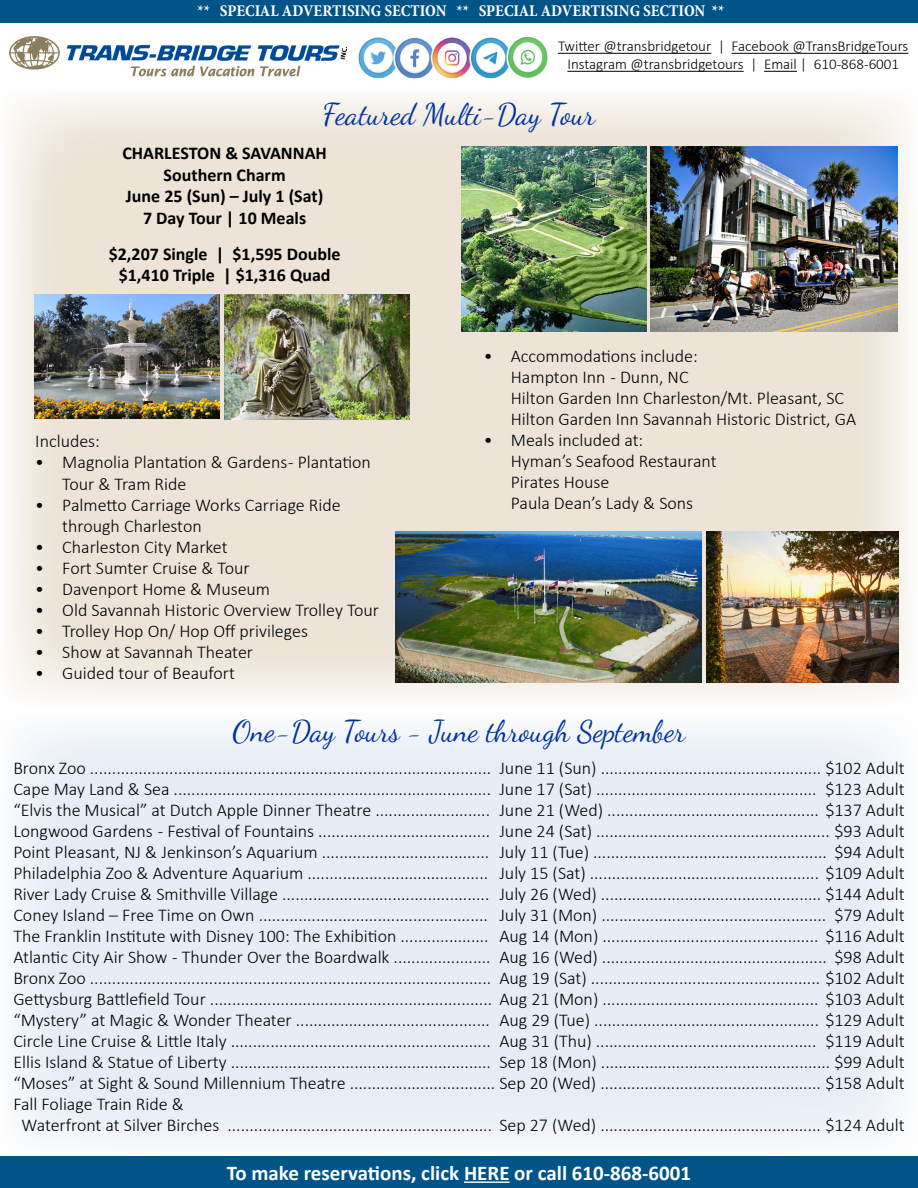
<style>
.page{position:relative;width:918px;height:1188px;background:#fff}
.page>*{position:absolute;margin:0;border:0;box-sizing:border-box;transform-origin:0 0}
.t1{font:30px "Dancing Script";color:#0032a0}
.t2{font:700 21px "Calibri";color:#fff}
.t3{font:300 18px/21px "Calibri";color:#000}
.t4{font:700 18px/21.6px "Calibri";color:#000;text-align:center}
.t5{font:700 condensed 16.5px "Minion Pro";color:#fff}
.t6{font:300 15px/18px "Calibri";color:#000;text-align:center}
</style>
<div class="page">
<div style="left:0;top:713px;width:918px;height:445px;background:#e7edf7"></div>
<svg style="left:9px;top:98px;width:899px;height:599px;background:#eee6da"></svg>
<div style="left:0;top:0;width:918px;height:22px;background:#005487"></div>
<img style="left:10px;top:36px;width:336px;height:41px">
<img style="left:358px;top:37px;width:190px;height:42px">
<hr style="left:558px;top:53px;width:153px;height:1px;background:#000">
<hr style="left:732px;top:53px;width:176px;height:1px;background:#000">
<hr style="left:567px;top:71px;width:177px;height:1px;background:#000">
<hr style="left:764px;top:71px;width:33px;height:1px;background:#000">
<div style="left:0;top:1157px;width:918px;height:31px;background:#005487"></div>
<hr style="left:464px;top:1182px;width:46px;height:1px;background:#fff">
<img style="left:35px;top:295px;width:185px;height:123px">
<img style="left:225px;top:295px;width:185px;height:124px">
<img style="left:461px;top:147px;width:186px;height:184px">
<img style="left:651px;top:147px;width:246px;height:184px">
<img style="left:395px;top:531px;width:307px;height:152px">
<img style="left:706px;top:531px;width:192px;height:152px">
<p class="t5" style="left:198px;top:0;width:528px">** SPECIAL ADVERTISING SECTION ** SPECIAL ADVERTISING SECTION **</p>
<p class="t6" style="left:558px;top:37px;width:352px">Twitter @transbridgetour | Facebook @TransBridgeTours<br>Instagram @transbridgetours | Email | 610-868-6001</p>
<h1 class="t1" style="left:323px;top:97px;width:274px">Featured Multi-Day Tour</h1>
<p class="t4" style="left:122px;top:142px;width:60px">CHARLESTON</p>
<p class="t4" style="left:225px;top:142px;width:57px">&amp; SAVANNA</p>
<p class="t4" style="left:316px;top:142px;width:13px">H</p>
<p class="t4" style="left:126px;top:164px;width:199px">Southern Charm<br>June 25 (Sun) – July 1 (Sat)<br>7 Day Tour | 10 Meals</p>
<p class="t4" style="left:109px;top:244px;width:233px;line-height:21px">$2,207 Single | $1,595 Double $1,410 Triple | $1,316 Quad</p>
<p class="t3" style="left:35px;top:431px;width:66px">Includes:</p>
<p class="t3" style="left:62px;top:452px;width:310px;text-indent:-27px">• Magnolia Plantation &amp; Gardens - Plantation<br>Tour &amp; Tram Ride</p>
<p class="t3" style="left:62px;top:494px;width:280px;text-indent:-27px">• Palmetto Carriage Works Carriage Ride through Charleston</p>
<p class="t3" style="left:35px;top:536px;width:194px">• Charleston City Market</p>
<p class="t3" style="left:35px;top:557px;width:216px">• Fort Sumter Cruise &amp; Tour</p>
<p class="t3" style="left:35px;top:578px;width:236px">• Davenport Home &amp; Museum</p>
<p class="t3" style="left:35px;top:599px;width:345px">• Old Savannah Historic Overview Trolley Tour</p>
<p class="t3" style="left:35px;top:620px;width:274px">• Trolley Hop On/ Hop Off privileges</p>
<p class="t3" style="left:35px;top:641px;width:219px">• Show at Savannah Theater</p>
<p class="t3" style="left:35px;top:662px;width:201px">• Guided tour of Beaufort</p>
<p class="t3" style="left:511px;top:345px;width:347px;text-indent:-27px">• Accommodations include:<br>Hampton Inn - Dunn, NC<br>Hilton Garden Inn Charleston/Mt. Pleasant, SC Hilton Garden Inn Savannah Historic District, GA</p>
<p class="t3" style="left:511px;top:429px;width:207px;text-indent:-27px">• Meals included at:<br>Hyman’s Seafood Restaurant<br>Pirates House<br>Paula Dean’s Lady &amp; Sons</p>
<h1 class="t1" style="left:233px;top:713px;width:454px">One-Day Tours - June through September</h1>
<p class="t3" style="left:13px;top:757px;width:893px">Bronx Zoo ........................................................................................... June 11 (Sun) .................................................. $102 Adult</p>
<p class="t3" style="left:13px;top:778px;width:893px">Cape May Land &amp; Sea ........................................................................ June 17 (Sat) .................................................. $123 Adult</p>
<p class="t3" style="left:13px;top:799px;width:893px">“Elvis the Musical” at Dutch Apple Dinner Theatre .......................... June 21 (Wed) ................................................ $137 Adult</p>
<p class="t3" style="left:13px;top:820px;width:893px">Longwood Gardens - Festival of Fountains ....................................... June 24 (Sat) ..................................................... $93 Adult</p>
<p class="t3" style="left:13px;top:841px;width:893px">Point Pleasant, NJ &amp; Jenkinson’s Aquarium ...................................... July 11 (Tue) ..................................................... $94 Adult</p>
<p class="t3" style="left:13px;top:862px;width:893px">Philadelphia Zoo &amp; Adventure Aquarium ......................................... July 15 (Sat) .................................................... $109 Adult</p>
<p class="t3" style="left:13px;top:883px;width:893px">River Lady Cruise &amp; Smithville Village ............................................... July 26 (Wed) .................................................. $144 Adult</p>
<p class="t3" style="left:13px;top:904px;width:893px">Coney Island – Free Time on Own .................................................... July 31 (Mon) ................................................... $79 Adult</p>
<p class="t3" style="left:13px;top:925px;width:893px">The Franklin Institute with Disney 100: The Exhibition .................... Aug 14 (Mon) ................................................. $116 Adult</p>
<p class="t3" style="left:13px;top:946px;width:893px">Atlantic City Air Show - Thunder Over the Boardwalk ...................... Aug 16 (Wed) ................................................... $98 Adult</p>
<p class="t3" style="left:13px;top:967px;width:893px">Bronx Zoo ........................................................................................... Aug 19 (Sat) .................................................... $102 Adult</p>
<p class="t3" style="left:13px;top:988px;width:893px">Gettysburg Battlefield Tour ................................................................ Aug 21 (Mon) ................................................. $103 Adult</p>
<p class="t3" style="left:13px;top:1009px;width:893px">“Mystery” at Magic &amp; Wonder Theater ............................................ Aug 29 (Tue) ................................................... $129 Adult</p>
<p class="t3" style="left:13px;top:1030px;width:893px">Circle Line Cruise &amp; Little Italy ........................................................... Aug 31 (Thu) .................................................. $119 Adult</p>
<p class="t3" style="left:13px;top:1051px;width:893px">Ellis Island &amp; Statue of Liberty ........................................................... Sep 18 (Mon) .................................................... $99 Adult</p>
<p class="t3" style="left:13px;top:1072px;width:893px">“Moses” at Sight &amp; Sound Millennium Theatre ................................. Sep 20 (Wed) .................................................. $158 Adult</p>
<p class="t3" style="left:13px;top:1093px;width:172px">Fall Foliage Train Ride &amp;</p>
<p class="t3" style="left:21px;top:1114px;width:885px">Waterfront at Silver Birches ............................................................ Sep 27 (Wed) .................................................. $124 Adult</p>
<p class="t2" style="left:227px;top:1158px;width:262px">To make reservations, click HERE</p>
<p class="t2" style="left:514px;top:1158px;width:178px">or call 610-868-6001</p>
</div>
